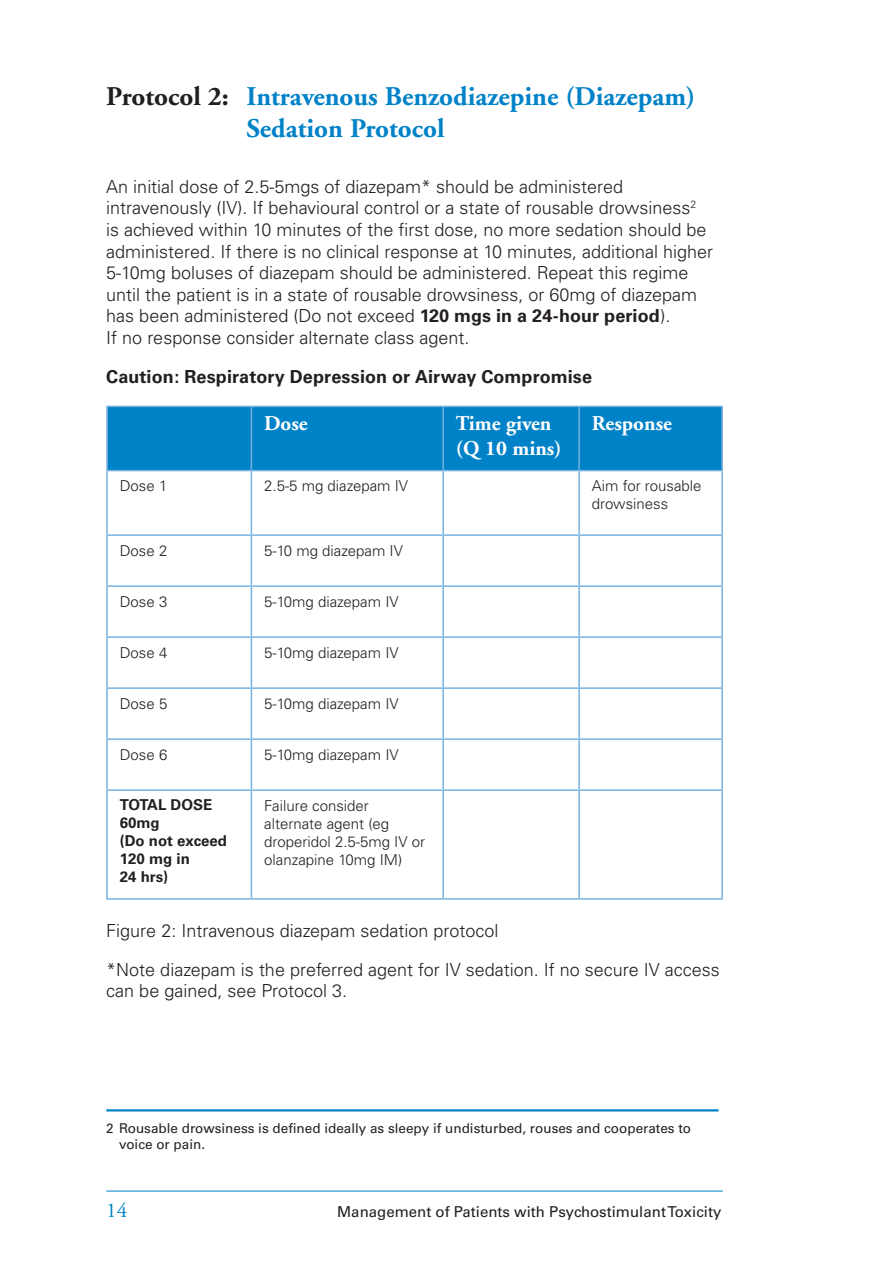
<style>
.page{position:relative;width:893px;height:1263px;background:#fff}
.page>*{position:absolute;margin:0;border:0;box-sizing:border-box;transform-origin:0 0}
.t1{font:700 27px/32.4px "Adobe Garamond";color:#0082c8}
.t2{font:700 21px/25.2px "Adobe Garamond";color:#fff}
.t3{font:21px "Adobe Garamond";color:#0082c8}
.t4{font:300 18px/21.6px "Univers";color:#231f20}
.t5{font:700 18px "Univers";letter-spacing:.005em;color:#231f20}
.t6{font:300 15px/18px "Univers";color:#231f20}
.t7{font:15px "Univers";color:#231f20}
.t8{font:700 15px/18px "Univers";color:#231f20}
.t9{font:13.5px/16.2px "Univers";color:#231f20}
.s1{color:#231f20}
.s2{font-weight:700}
</style>
<div class="page">
<hr style="left:106px;top:1191px;width:617px;height:1px;background:#0082c8">
<div style="left:108px;top:407px;width:613px;height:63px;background:#0082c8"></div>
<hr style="left:106px;top:406px;width:145px;height:1px;background:#76b1df">
<hr style="left:106px;top:407px;width:2px;height:63px;background:#76b1df">
<hr style="left:251px;top:406px;width:192px;height:1px;background:#76b1df">
<hr style="left:251px;top:407px;width:1px;height:63px;background:#76b1df">
<hr style="left:443px;top:406px;width:136px;height:1px;background:#76b1df">
<hr style="left:442px;top:407px;width:2px;height:63px;background:#76b1df">
<hr style="left:579px;top:406px;width:144px;height:1px;background:#76b1df">
<hr style="left:578px;top:407px;width:2px;height:63px;background:#76b1df">
<hr style="left:721px;top:407px;width:2px;height:63px;background:#76b1df">
<hr style="left:106px;top:470px;width:145px;height:1px;background:#76b1df">
<hr style="left:106px;top:471px;width:2px;height:63px;background:#76b1df">
<hr style="left:251px;top:470px;width:192px;height:1px;background:#76b1df">
<hr style="left:251px;top:471px;width:1px;height:63px;background:#76b1df">
<hr style="left:443px;top:470px;width:136px;height:1px;background:#76b1df">
<hr style="left:442px;top:471px;width:2px;height:63px;background:#76b1df">
<hr style="left:579px;top:470px;width:144px;height:1px;background:#76b1df">
<hr style="left:578px;top:471px;width:2px;height:63px;background:#76b1df">
<hr style="left:721px;top:471px;width:2px;height:63px;background:#76b1df">
<hr style="left:106px;top:534px;width:145px;height:2px;background:#76b1df">
<hr style="left:106px;top:536px;width:2px;height:49px;background:#76b1df">
<hr style="left:251px;top:534px;width:192px;height:2px;background:#76b1df">
<hr style="left:251px;top:536px;width:1px;height:49px;background:#76b1df">
<hr style="left:443px;top:534px;width:136px;height:2px;background:#76b1df">
<hr style="left:442px;top:536px;width:2px;height:49px;background:#76b1df">
<hr style="left:579px;top:534px;width:144px;height:2px;background:#76b1df">
<hr style="left:578px;top:536px;width:2px;height:49px;background:#76b1df">
<hr style="left:721px;top:536px;width:2px;height:49px;background:#76b1df">
<hr style="left:106px;top:585px;width:145px;height:2px;background:#76b1df">
<hr style="left:106px;top:587px;width:2px;height:49px;background:#76b1df">
<hr style="left:251px;top:585px;width:192px;height:2px;background:#76b1df">
<hr style="left:251px;top:587px;width:1px;height:49px;background:#76b1df">
<hr style="left:443px;top:585px;width:136px;height:2px;background:#76b1df">
<hr style="left:442px;top:587px;width:2px;height:49px;background:#76b1df">
<hr style="left:579px;top:585px;width:144px;height:2px;background:#76b1df">
<hr style="left:578px;top:587px;width:2px;height:49px;background:#76b1df">
<hr style="left:721px;top:587px;width:2px;height:49px;background:#76b1df">
<hr style="left:106px;top:636px;width:145px;height:2px;background:#76b1df">
<hr style="left:106px;top:638px;width:2px;height:49px;background:#76b1df">
<hr style="left:251px;top:636px;width:192px;height:2px;background:#76b1df">
<hr style="left:251px;top:638px;width:1px;height:49px;background:#76b1df">
<hr style="left:443px;top:636px;width:136px;height:2px;background:#76b1df">
<hr style="left:442px;top:638px;width:2px;height:49px;background:#76b1df">
<hr style="left:579px;top:636px;width:144px;height:2px;background:#76b1df">
<hr style="left:578px;top:638px;width:2px;height:49px;background:#76b1df">
<hr style="left:721px;top:638px;width:2px;height:49px;background:#76b1df">
<hr style="left:106px;top:687px;width:145px;height:2px;background:#76b1df">
<hr style="left:106px;top:689px;width:2px;height:49px;background:#76b1df">
<hr style="left:251px;top:687px;width:192px;height:2px;background:#76b1df">
<hr style="left:251px;top:689px;width:1px;height:49px;background:#76b1df">
<hr style="left:443px;top:687px;width:136px;height:2px;background:#76b1df">
<hr style="left:442px;top:689px;width:2px;height:49px;background:#76b1df">
<hr style="left:579px;top:687px;width:144px;height:2px;background:#76b1df">
<hr style="left:578px;top:689px;width:2px;height:49px;background:#76b1df">
<hr style="left:721px;top:689px;width:2px;height:49px;background:#76b1df">
<hr style="left:106px;top:738px;width:145px;height:2px;background:#76b1df">
<hr style="left:106px;top:740px;width:2px;height:49px;background:#76b1df">
<hr style="left:251px;top:738px;width:192px;height:2px;background:#76b1df">
<hr style="left:251px;top:740px;width:1px;height:49px;background:#76b1df">
<hr style="left:443px;top:738px;width:136px;height:2px;background:#76b1df">
<hr style="left:442px;top:740px;width:2px;height:49px;background:#76b1df">
<hr style="left:579px;top:738px;width:144px;height:2px;background:#76b1df">
<hr style="left:578px;top:740px;width:2px;height:49px;background:#76b1df">
<hr style="left:721px;top:740px;width:2px;height:49px;background:#76b1df">
<hr style="left:106px;top:789px;width:145px;height:2px;background:#76b1df">
<hr style="left:106px;top:791px;width:2px;height:107px;background:#76b1df">
<hr style="left:251px;top:789px;width:192px;height:2px;background:#76b1df">
<hr style="left:251px;top:791px;width:1px;height:107px;background:#76b1df">
<hr style="left:443px;top:789px;width:136px;height:2px;background:#76b1df">
<hr style="left:442px;top:791px;width:2px;height:107px;background:#76b1df">
<hr style="left:579px;top:789px;width:144px;height:2px;background:#76b1df">
<hr style="left:578px;top:791px;width:2px;height:107px;background:#76b1df">
<hr style="left:721px;top:791px;width:2px;height:107px;background:#76b1df">
<hr style="left:106px;top:898px;width:145px;height:2px;background:#76b1df">
<hr style="left:251px;top:898px;width:192px;height:2px;background:#76b1df">
<hr style="left:443px;top:898px;width:136px;height:2px;background:#76b1df">
<hr style="left:579px;top:898px;width:144px;height:2px;background:#76b1df">
<hr style="left:106px;top:1109px;width:613px;height:2px;background:#0082c8">
<h1 class="t1" style="left:247px;top:81px;width:450px;text-indent:-140px"><span class="s1">Protocol 2:</span> Intravenous Benzodiazepine (Diazepam)<br>Sedation Protocol</h1>
<p class="t4" style="left:106px;top:176px;width:608px">An initial dose of 2.5-5mgs of diazepam* should be administered intravenously (IV). If behavioural control or a state of rousable drowsiness<sup>2 </sup>is achieved within 10 minutes of the first dose, no more sedation should be administered. If there is no clinical response at 10 minutes, additional higher 5-10mg boluses of diazepam should be administered. Repeat this regime until the patient is in a state of rousable drowsiness, or 60mg of diazepam has been administered (Do not exceed <span class="s2">120 mgs in a 24-hour period</span>).<br>If no response consider alternate class agent.</p>
<p class="t5" style="left:106px;top:366px;width:487px">Caution: Respiratory Depression or Airway Compromise</p>
<p class="t2" style="left:264px;top:411px;width:45px">Dose</p>
<p class="t2" style="left:456px;top:411px;width:107px">Time given (Q 10 mins)</p>
<p class="t2" style="left:592px;top:411px;width:82px">Response</p>
<p class="t6" style="left:120px;top:477px;width:49px">Dose 1</p>
<p class="t6" style="left:264px;top:477px;width:145px">2.5-5 mg diazepam IV</p>
<p class="t6" style="left:592px;top:477px;width:111px">Aim for rousable drowsiness</p>
<p class="t6" style="left:120px;top:541px;width:49px">Dose 2</p>
<p class="t6" style="left:264px;top:541px;width:140px">5-10 mg diazepam IV</p>
<p class="t6" style="left:120px;top:592px;width:49px">Dose 3</p>
<p class="t6" style="left:264px;top:592px;width:136px">5-10mg diazepam IV</p>
<p class="t6" style="left:120px;top:643px;width:49px">Dose 4</p>
<p class="t6" style="left:264px;top:643px;width:136px">5-10mg diazepam IV</p>
<p class="t6" style="left:120px;top:694px;width:49px">Dose 5</p>
<p class="t6" style="left:264px;top:694px;width:136px">5-10mg diazepam IV</p>
<p class="t6" style="left:120px;top:745px;width:49px">Dose 6</p>
<p class="t6" style="left:264px;top:745px;width:136px">5-10mg diazepam IV</p>
<p class="t8" style="left:120px;top:796px;width:109px">TOTAL DOSE<br>60mg<br>(Do not exceed<br>120 mg in<br>24 hrs)</p>
<p class="t6" style="left:264px;top:796px;width:162px">Failure consider alternate agent (eg droperidol 2.5-5mg IV or olanzapine 10mg IM)</p>
<p class="t4" style="left:106px;top:911px;width:615px;line-height:38.5px">Figure 2: Intravenous diazepam sedation protocol<br>*Note diazepam is the preferred agent for IV sedation. If no secure IV access</p>
<p class="t4" style="left:106px;top:980px;width:242px">can be gained, see Protocol 3.</p>
<p class="t9" style="left:119px;top:1120px;width:574px;text-indent:-13px">2 Rousable drowsiness is defined ideally as sleepy if undisturbed, rouses and cooperates to voice or pain.</p>
<p class="t3" style="left:106px;top:1199px;width:10px">14</p>
<p class="t7" style="left:337px;top:1202px;width:386px">Management of Patients with Psychostimulant Toxicity</p>
</div>
